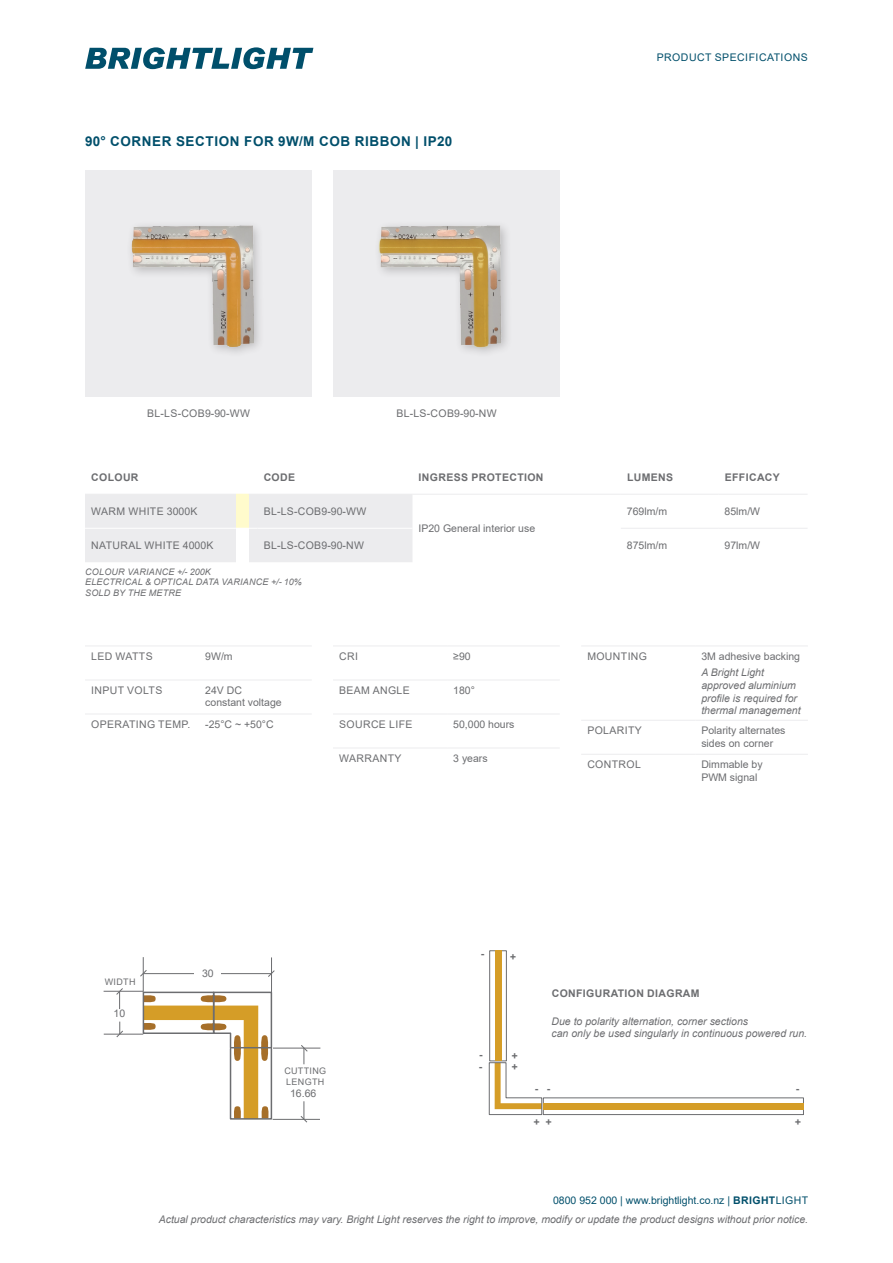
<style>
.page{position:relative;width:893px;height:1263px;background:#fff}
.page>*{position:absolute;margin:0;border:0;box-sizing:border-box;transform-origin:0 0}
.t1{font:700 13.5px "Arial";letter-spacing:.045em;color:#004f6b}
.t2{font:italic 10.5px/12.6px "Arial";color:#6c6d70}
.t3{font:10.5px/12.6px "Arial";color:#6c6d70}
.t4{font:10.5px "Arial";letter-spacing:.035em;color:#6c6d70}
.t5{font:700 10.5px "Arial";letter-spacing:.035em;color:#6c6d70}
.t6{font:10.5px "Arial";color:#004f6b}
.t7{font:10.5px "Arial";letter-spacing:.045em;color:#004f6b}
.t8{font:italic 9px "Arial";letter-spacing:.025em;color:#6c6d70}
.t9{font:9px/10.8px "Arial";letter-spacing:.035em;color:#6c6d70}
.s1{font-weight:700}
</style>
<div class="page">
<svg style="left:85px;top:47px;width:228px;height:22px"></svg>
<hr style="left:104px;top:991px;width:39px;height:1px;background:#6c6d70">
<hr style="left:104px;top:1034px;width:39px;height:1px;background:#6c6d70">
<svg style="left:116px;top:1021px;width:7px;height:16px"></svg>
<svg style="left:116px;top:988px;width:7px;height:21px"></svg>
<svg style="left:143px;top:991px;width:130px;height:128px"></svg>
<hr style="left:273px;top:1048px;width:47px;height:1px;background:#6c6d70">
<hr style="left:273px;top:1119px;width:47px;height:1px;background:#6c6d70">
<svg style="left:301px;top:1045px;width:7px;height:19px"></svg>
<svg style="left:300px;top:1101px;width:7px;height:22px"></svg>
<hr style="left:143px;top:957px;width:1px;height:35px;background:#6c6d70">
<hr style="left:143px;top:973px;width:128px;height:1px;background:#6c6d70">
<hr style="left:271px;top:957px;width:1px;height:35px;background:#6c6d70">
<svg style="left:140px;top:970px;width:7px;height:7px"></svg>
<svg style="left:268px;top:970px;width:7px;height:7px"></svg>
<div style="left:195px;top:965px;width:26px;height:16px;background:#fff"></div>
<div style="left:333px;top:170px;width:227px;height:227px;background:#ececee"></div>
<img style="left:378px;top:225px;width:129px;height:128px">
<div style="left:85px;top:170px;width:227px;height:227px;background:#ececee"></div>
<img style="left:131px;top:225px;width:128px;height:128px">
<div style="left:85px;top:494px;width:327px;height:68px;background:#ececee"></div>
<hr style="left:257px;top:494px;width:155px;height:1px;background:#ececee">
<hr style="left:621px;top:494px;width:98px;height:1px;background:#ececee">
<hr style="left:719px;top:494px;width:89px;height:1px;background:#ececee">
<hr style="left:621px;top:528px;width:98px;height:1px;background:#ececee">
<hr style="left:719px;top:528px;width:89px;height:1px;background:#ececee">
<hr style="left:412px;top:494px;width:209px;height:1px;background:#ececee">
<hr style="left:85px;top:645px;width:114px;height:1px;background:#ececee">
<hr style="left:199px;top:645px;width:113px;height:1px;background:#ececee">
<hr style="left:85px;top:680px;width:114px;height:1px;background:#ececee">
<hr style="left:199px;top:680px;width:113px;height:1px;background:#ececee">
<hr style="left:85px;top:714px;width:114px;height:1px;background:#ececee">
<hr style="left:199px;top:714px;width:113px;height:1px;background:#ececee">
<hr style="left:333px;top:645px;width:114px;height:1px;background:#ececee">
<hr style="left:447px;top:645px;width:113px;height:1px;background:#ececee">
<hr style="left:333px;top:680px;width:114px;height:1px;background:#ececee">
<hr style="left:447px;top:680px;width:113px;height:1px;background:#ececee">
<hr style="left:333px;top:714px;width:114px;height:1px;background:#ececee">
<hr style="left:447px;top:714px;width:113px;height:1px;background:#ececee">
<hr style="left:333px;top:748px;width:114px;height:1px;background:#ececee">
<hr style="left:447px;top:748px;width:113px;height:1px;background:#ececee">
<hr style="left:581px;top:645px;width:114px;height:1px;background:#ececee">
<hr style="left:695px;top:645px;width:113px;height:1px;background:#ececee">
<hr style="left:581px;top:720px;width:114px;height:1px;background:#ececee">
<hr style="left:695px;top:720px;width:113px;height:1px;background:#ececee">
<hr style="left:581px;top:754px;width:114px;height:1px;background:#ececee">
<hr style="left:695px;top:754px;width:113px;height:1px;background:#ececee">
<div style="left:543px;top:1097px;width:261px;height:18px;border:1px solid #6c6d70"></div>
<div style="left:543px;top:1103px;width:261px;height:6px;background:#d59d27"></div>
<svg style="left:488px;top:1053px;width:63px;height:62px"></svg>
<div style="left:489px;top:950px;width:18px;height:111px;border:1px solid #6c6d70"></div>
<div style="left:495px;top:951px;width:6px;height:110px;background:#d59d27"></div>
<p class="t1" style="left:85px;top:132px;width:369px">90° CORNER SECTION FOR 9W/M COB RIBBON | IP20</p>
<p class="t4" style="left:147px;top:406px;width:104px">BL-LS-COB9-90-WW</p>
<p class="t4" style="left:396px;top:406px;width:102px">BL-LS-COB9-90-NW</p>
<p class="t7" style="left:657px;top:50px;width:152px">PRODUCT SPECIFICATIONS</p>
<p class="t5" style="left:91px;top:470px;width:49px">COLOUR</p>
<p class="t5" style="left:264px;top:470px;width:33px">CODE</p>
<p class="t5" style="left:419px;top:470px;width:126px">INGRESS PROTECTION</p>
<p class="t5" style="left:627px;top:470px;width:48px">LUMENS</p>
<p class="t5" style="left:725px;top:470px;width:57px">EFFICACY</p>
<p class="t4" style="left:91px;top:504px;width:108px">WARM WHITE 3000K</p>
<p class="t4" style="left:264px;top:504px;width:104px">BL-LS-COB9-90-WW</p>
<p class="t3" style="left:418px;top:522px;width:118px">IP20 General interior use</p>
<p class="t3" style="left:627px;top:505px;width:42px">769lm/m</p>
<p class="t3" style="left:725px;top:505px;width:37px">85lm/W</p>
<p class="t4" style="left:91px;top:538px;width:124px">NATURAL WHITE 4000K</p>
<p class="t4" style="left:264px;top:538px;width:102px">BL-LS-COB9-90-NW</p>
<p class="t3" style="left:627px;top:539px;width:42px">875lm/m</p>
<p class="t3" style="left:725px;top:539px;width:37px">97lm/W</p>
<p class="t8" style="left:85px;top:566px;width:127px">COLOUR VARIANCE +/- 200K</p>
<p class="t8" style="left:85px;top:576px;width:218px">ELECTRICAL &amp; OPTICAL DATA VARIANCE +/- 10%</p>
<p class="t8" style="left:85px;top:587px;width:98px">SOLD BY THE METRE</p>
<p class="t4" style="left:91px;top:649px;width:63px">LED WATTS</p>
<p class="t3" style="left:205px;top:649px;width:29px">9W/m</p>
<p class="t4" style="left:91px;top:683px;width:73px">INPUT VOLTS</p>
<p class="t3" style="left:205px;top:683px;width:78px">24V DC constant voltage</p>
<p class="t4" style="left:91px;top:717px;width:101px">OPERATING TEMP.</p>
<p class="t3" style="left:205px;top:717px;width:70px">-25°C ~ +50°C</p>
<p class="t3" style="left:339px;top:649px;width:20px">CRI</p>
<p class="t3" style="left:453px;top:649px;width:19px">≥90</p>
<p class="t4" style="left:339px;top:683px;width:72px">BEAM ANGLE</p>
<p class="t3" style="left:453px;top:683px;width:23px">180°</p>
<p class="t4" style="left:339px;top:717px;width:75px">SOURCE LIFE</p>
<p class="t3" style="left:453px;top:717px;width:63px">50,000 hours</p>
<p class="t4" style="left:339px;top:751px;width:64px">WARRANTY</p>
<p class="t3" style="left:453px;top:752px;width:36px">3 years</p>
<p class="t4" style="left:587px;top:649px;width:61px">MOUNTING</p>
<p class="t3" style="left:701px;top:649px;width:100px">3M adhesive backing</p>
<p class="t2" style="left:701px;top:667px;width:101px">A Bright Light approved aluminium profile is required for thermal management</p>
<p class="t4" style="left:587px;top:723px;width:56px">POLARITY</p>
<p class="t3" style="left:701px;top:724px;width:86px">Polarity alternates sides on corner</p>
<p class="t4" style="left:587px;top:757px;width:55px">CONTROL</p>
<p class="t3" style="left:701px;top:758px;width:63px">Dimmable by<br>PWM signal</p>
<p class="t9" style="left:105px;top:976px;width:32px">WIDTH</p>
<p class="t3" style="left:114px;top:1007px;width:13px">10</p>
<p class="t3" style="left:202px;top:966px;width:13px">30</p>
<p class="t9" style="left:284px;top:1065px;width:43px">CUTTING<br>LENGTH</p>
<p class="t3" style="left:290px;top:1087px;width:28px">16.66</p>
<p class="t5" style="left:485px;top:963px;width:5px;rotate:-180deg">-</p>
<p class="t5" style="left:516px;top:964px;width:8px;rotate:-180deg">+</p>
<p class="t5" style="left:552px;top:986px;width:149px">CONFIGURATION DIAGRAM</p>
<p class="t2" style="left:551px;top:1015px;width:257px">Due to polarity alternation, corner sections<br>can only be used singularly in continuous powered run.</p>
<p class="t5" style="left:483px;top:1064px;width:5px;rotate:-180deg">-</p>
<p class="t5" style="left:518px;top:1063px;width:8px;rotate:-180deg">+</p>
<p class="t5" style="left:483px;top:1076px;width:5px;rotate:-180deg">-</p>
<p class="t5" style="left:518px;top:1074px;width:8px;rotate:-180deg">+</p>
<p class="t5" style="left:539px;top:1098px;width:5px;rotate:-180deg">-</p>
<p class="t5" style="left:551px;top:1098px;width:5px;rotate:-180deg">-</p>
<p class="t5" style="left:800px;top:1098px;width:5px;rotate:-180deg">-</p>
<p class="t5" style="left:530px;top:1124px;width:8px;rotate:-90deg">+</p>
<p class="t5" style="left:542px;top:1124px;width:8px;rotate:-90deg">+</p>
<p class="t5" style="left:791px;top:1124px;width:8px;rotate:-90deg">+</p>
<p class="t6" style="left:553px;top:1193px;width:257px">0800 952 000 | www.brightlight.co.nz | <span class="s1">BRIGHT</span>LIGHT</p>
<p class="t2" style="left:159px;top:1213px;width:651px">Actual product characteristics may vary. Bright Light reserves the right to improve, modify or update the product designs without prior notice.</p>
</div>
